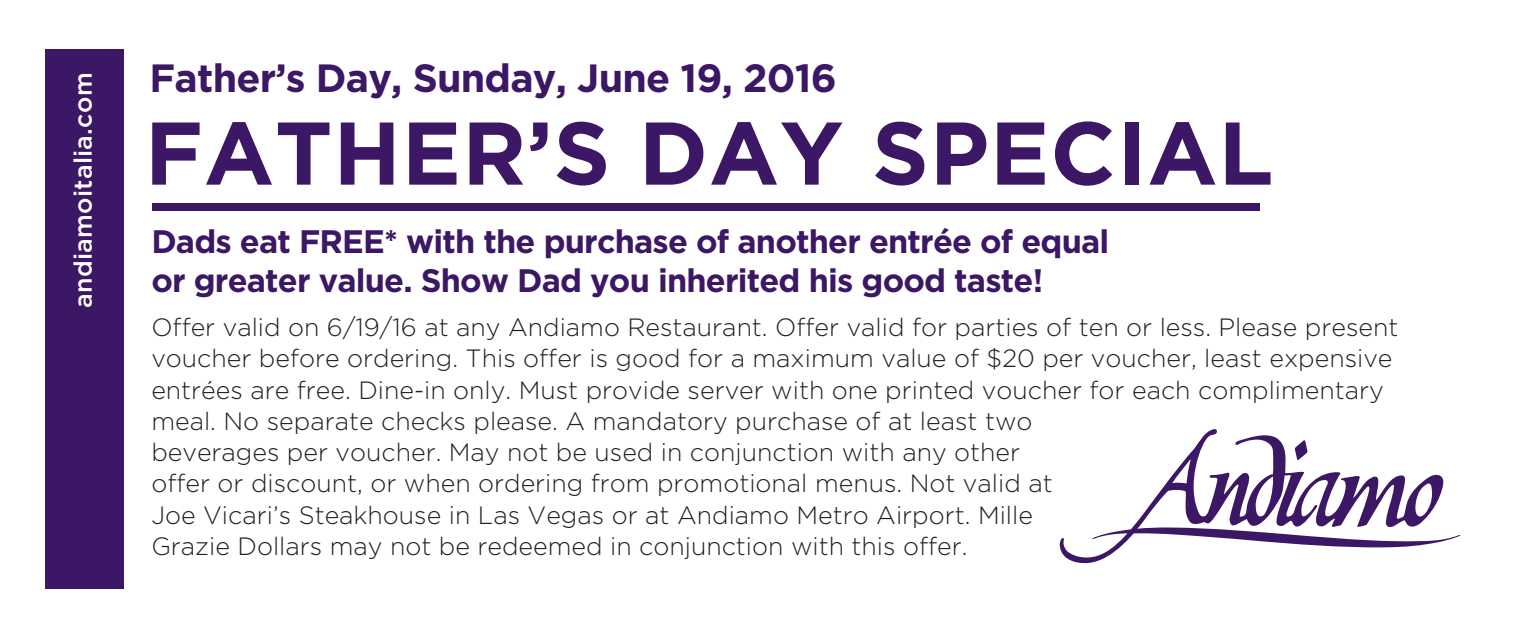
<style>
.page{position:relative;width:1530px;height:630px;background:#fff}
.page>*{position:absolute;margin:0;border:0;box-sizing:border-box;transform-origin:0 0}
.t1{font:700 88.75px "Gotham";letter-spacing:.01em;color:#3c1765}
.t2{font:700 39.25px "Gotham";letter-spacing:-.02em;color:#3c1765}
.t3{font:700 32.5px "Gotham";letter-spacing:-.025em;color:#3c1765}
.t4{font:300 25px/31.2px "Gotham";color:#231f20}
.t5{font:500 25px "Gotham";letter-spacing:.01em;color:#fff}
</style>
<div class="page">
<svg style="left:1444px;top:535px;width:17px;height:6px"></svg>
<svg style="left:1059px;top:429px;width:385px;height:135px"></svg>
<div style="left:45px;top:49px;width:79px;height:540px;background:#3c1765"></div>
<div style="left:152px;top:203px;width:1108px;height:7px;background:#3c1765"></div>
<p class="t5" style="left:67px;top:308px;width:237px;rotate:-90deg">andiamoitalia.com</p>
<p class="t2" style="left:150px;top:52px;width:689px">Father’s Day, Sunday, June 19, 2016</p>
<p class="t1" style="left:145px;top:94px;width:1130px">FATHER’S DAY SPECIAL</p>
<p class="t3" style="left:151px;top:220px;width:960px">Dads eat FREE* with the purchase of another entrée of equal</p>
<p class="t3" style="left:151px;top:259px;width:893px">or greater value. Show Dad you inherited his good taste!</p>
<p class="t4" style="left:151px;top:311px;width:1249px">Offer valid on 6/19/16 at any Andiamo Restaurant. Offer valid for parties of ten or less. Please present voucher before ordering. This offer is good for a maximum value of $20 per voucher, least expensive entrées are free. Dine-in only. Must provide server with one printed voucher for each complimentary meal. No separate checks please. A mandatory purchase of at least two<br>beverages per voucher. May not be used in conjunction with any other<br>offer or discount, or when ordering from promotional menus. Not valid at<br>Joe Vicari’s Steakhouse in Las Vegas or at Andiamo Metro Airport. Mille<br>Grazie Dollars may not be redeemed in conjunction with this offer.</p>
</div>
